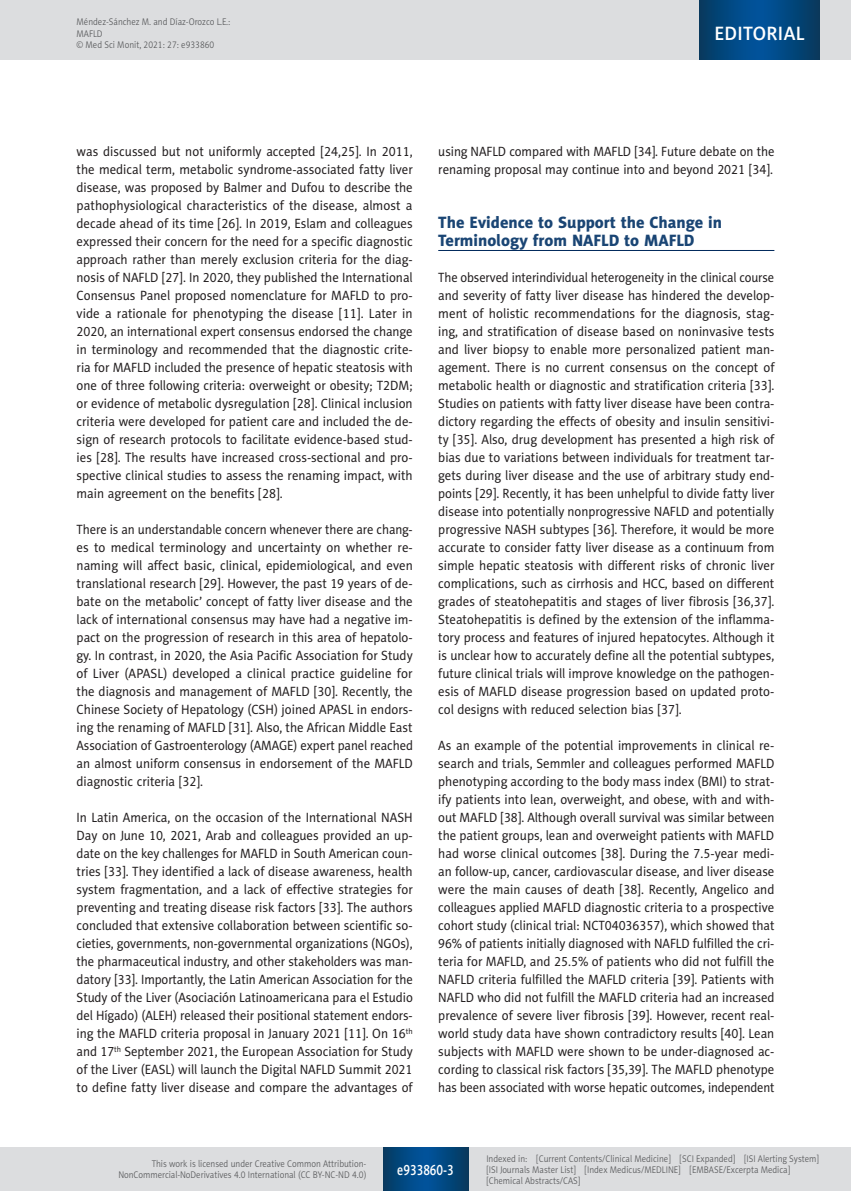
<style>
.page{position:relative;width:851px;height:1191px;background:#fff}
.page>*{position:absolute;margin:0;border:0;box-sizing:border-box;transform-origin:0 0}
.t1{font:19.5px "Naomi Sans EFN Medium";letter-spacing:.01em;color:#fff}
.MSM_Headline_1{font:16.5px/18px "Naomi Sans EFN Heavy";color:#1a4574}
.MSM_e-PAGINA{font:15px "Naomi Sans EFN Medium";color:#fff;scale:.8 1}
.MSM_Body{font:13.5px/18px "Naomi Sans EFN";color:#231f20;text-align:justify;scale:.95 1}
.MSM_Body-2{font:13.5px/18px "Naomi Sans EFN";color:#231f20;text-align:justify;scale:.93 1}
.MSM_Body-3{font:13.5px/18px "Naomi Sans EFN";color:#231f20;scale:.94 1}
.MSM_pagina_zywa{font:9.75px/11.2px "Naomi Sans EFN Light";color:#57585a;scale:.9 1}
.MSM_pagina_sygnatura{font:9.75px "Naomi Sans EFN Light";color:#57585a;scale:.9 1}
</style>
<div class="page">
<hr style="left:438px;top:250px;width:336px;height:1px;background:#00295c">
<div style="left:0;top:1148px;width:850px;height:43px;background:#dcdddf"></div>
<svg style="left:383px;top:1147px;width:85px;height:43px;background:#02477e"></svg>
<div style="left:0;top:0;width:850px;height:60px;background:#dcdddf"></div>
<svg style="left:699px;top:0;width:120px;height:60px;background:#02477e"></svg>
<p class="MSM_pagina_zywa" style="left:77px;top:16px;width:172px">Méndez-Sánchez M. and Díaz-Orozco L.E.:<br>MAFLD</p>
<p class="MSM_pagina_sygnatura" style="left:77px;top:39px;width:154px">© Med Sci Monit, 2021: 27: e933860</p>
<h1 class="t1" style="left:714px;top:22px;width:91px">EDITORIAL</h1>
<p class="MSM_Body" style="left:77px;top:142px;width:355px">was discussed but not uniformly accepted [24,25]. In 2011, the medical term, metabolic syndrome-associated fatty liver disease, was proposed by Balmer and Dufou to describe the pathophysiological characteristics of the disease, almost a decade ahead of its time [26]. In 2019, Eslam and colleagues expressed their concern for the need for a specific diagnostic approach rather than merely exclusion criteria for the diag&shy;nosis of NAFLD [27]. In 2020, they published the International Consensus Panel proposed nomenclature for MAFLD to pro&shy;vide a rationale for phenotyping the disease [11]. Later in 2020, an international expert consensus endorsed the change in terminology and recommended that the diagnostic crite&shy;ria for MAFLD included the presence of hepatic steatosis with one of three following criteria: overweight or obesity; T2DM; or evidence of metabolic dysregulation [28]. Clinical inclusion criteria were developed for patient care and included the de&shy;sign of research protocols to facilitate evidence-based stud&shy;ies [28]. The results have increased cross-sectional and pro&shy;spective clinical studies to assess the renaming impact, with main agreement on the benefits [28].</p>
<p class="MSM_Body-2" style="left:77px;top:520px;width:363px">There is an understandable concern whenever there are chang&shy;es to medical terminology and uncertainty on whether re&shy;naming will affect basic, clinical, epidemiological, and even translational research [29]. However, the past 19 years of de&shy;bate on the metabolic’ concept of fatty liver disease and the lack of international consensus may have had a negative im&shy;pact on the progression of research in this area of hepatolo&shy;gy. In contrast, in 2020, the Asia Pacific Association for Study of Liver (APASL) developed a clinical practice guideline for the diagnosis and management of MAFLD [30]. Recently, the Chinese Society of Hepatology (CSH) joined APASL in endors&shy;ing the renaming of MAFLD [31]. Also, the African Middle East Association of Gastroenterology (AMAGE) expert panel reached an almost uniform consensus in endorsement of the MAFLD diagnostic criteria [32].</p>
<p class="MSM_Body" style="left:77px;top:808px;width:355px">In Latin America, on the occasion of the International NASH Day on June 10, 2021, Arab and colleagues provided an up&shy;date on the key challenges for MAFLD in South American coun&shy;tries [33]. They identified a lack of disease awareness, health system fragmentation, and a lack of effective strategies for preventing and treating disease risk factors [33]. The authors concluded that extensive collaboration between scientific so&shy;cieties, governments, non-governmental organizations (NGOs), the pharmaceutical industry, and other stakeholders was man&shy;datory [33]. Importantly, the Latin American Association for the Study of the Liver (Asociación Latinoamericana para el Estudio del Hígado) (ALEH) released their positional statement endors&shy;ing the MAFLD criteria proposal in January 2021 [11]. On 16<sup>th </sup>and 17<sup>th</sup> September 2021, the European Association for Study of the Liver (EASL) will launch the Digital NAFLD Summit 2021 to define fatty liver disease and compare the advantages of</p>
<p class="MSM_Body-3" style="left:438px;top:142px;width:359px">using NAFLD compared with MAFLD [34]. Future debate on the renaming proposal may continue into and beyond 2021 [34].</p>
<p class="MSM_Headline_1" style="left:438px;top:213px;width:285px">The Evidence to Support the Change in<br>Terminology from NAFLD to MAFLD</p>
<p class="MSM_Body-2" style="left:438px;top:268px;width:363px">The observed interindividual heterogeneity in the clinical course and severity of fatty liver disease has hindered the develop&shy;ment of holistic recommendations for the diagnosis, stag&shy;ing, and stratification of disease based on noninvasive tests and liver biopsy to enable more personalized patient man&shy;agement. There is no current consensus on the concept of metabolic health or diagnostic and stratification criteria [33].<br>Studies on patients with fatty liver disease have been contra&shy;dictory regarding the effects of obesity and insulin sensitivi&shy;ty [35]. Also, drug development has presented a high risk of bias due to variations between individuals for treatment tar&shy;gets during liver disease and the use of arbitrary study end&shy;points [29]. Recently, it has been unhelpful to divide fatty liver disease into potentially nonprogressive NAFLD and potentially progressive NASH subtypes [36]. Therefore, it would be more accurate to consider fatty liver disease as a continuum from simple hepatic steatosis with different risks of chronic liver complications, such as cirrhosis and HCC, based on different grades of steatohepatitis and stages of liver fibrosis [36,37].<br>Steatohepatitis is defined by the extension of the inflamma&shy;tory process and features of injured hepatocytes. Although it is unclear how to accurately define all the potential subtypes, future clinical trials will improve knowledge on the pathogen&shy;esis of MAFLD disease progression based on updated proto&shy;col designs with reduced selection bias [37].</p>
<p class="MSM_Body" style="left:438px;top:736px;width:355px">As an example of the potential improvements in clinical re&shy;search and trials, Semmler and colleagues performed MAFLD phenotyping according to the body mass index (BMI) to strat&shy;ify patients into lean, overweight, and obese, with and with&shy;out MAFLD [38]. Although overall survival was similar between the patient groups, lean and overweight patients with MAFLD had worse clinical outcomes [38]. During the 7.5-year medi&shy;an follow-up, cancer, cardiovascular disease, and liver disease were the main causes of death [38]. Recently, Angelico and colleagues applied MAFLD diagnostic criteria to a prospective cohort study (clinical trial: NCT04036357), which showed that 96% of patients initially diagnosed with NAFLD fulfilled the cri&shy;teria for MAFLD, and 25.5% of patients who did not fulfill the NAFLD criteria fulfilled the MAFLD criteria [39]. Patients with NAFLD who did not fulfill the MAFLD criteria had an increased prevalence of severe liver fibrosis [39]. However, recent real&shy;world study data have shown contradictory results [40]. Lean subjects with MAFLD were shown to be under-diagnosed ac&shy;cording to classical risk factors [35,39]. The MAFLD phenotype has been associated with worse hepatic outcomes, independent</p>
<p class="MSM_pagina_zywa" style="left:118px;top:1158px;width:277px;text-align:right">This work is licensed under Creative Common Attribution-<br>NonCommercial-NoDerivatives 4.0 International (CC BY-NC-ND 4.0)</p>
<p class="MSM_e-PAGINA" style="left:397px;top:1160px;width:72px">e933860-3</p>
<p class="MSM_pagina_zywa" style="left:486px;top:1152px;width:371px">Indexed in: [Current Contents/Clinical Medicine] [SCI Expanded] [ISI Alerting System] [ISI Journals Master List] [Index Medicus/MEDLINE] [EMBASE/Excerpta Medica] [Chemical Abstracts/CAS]</p>
</div>
